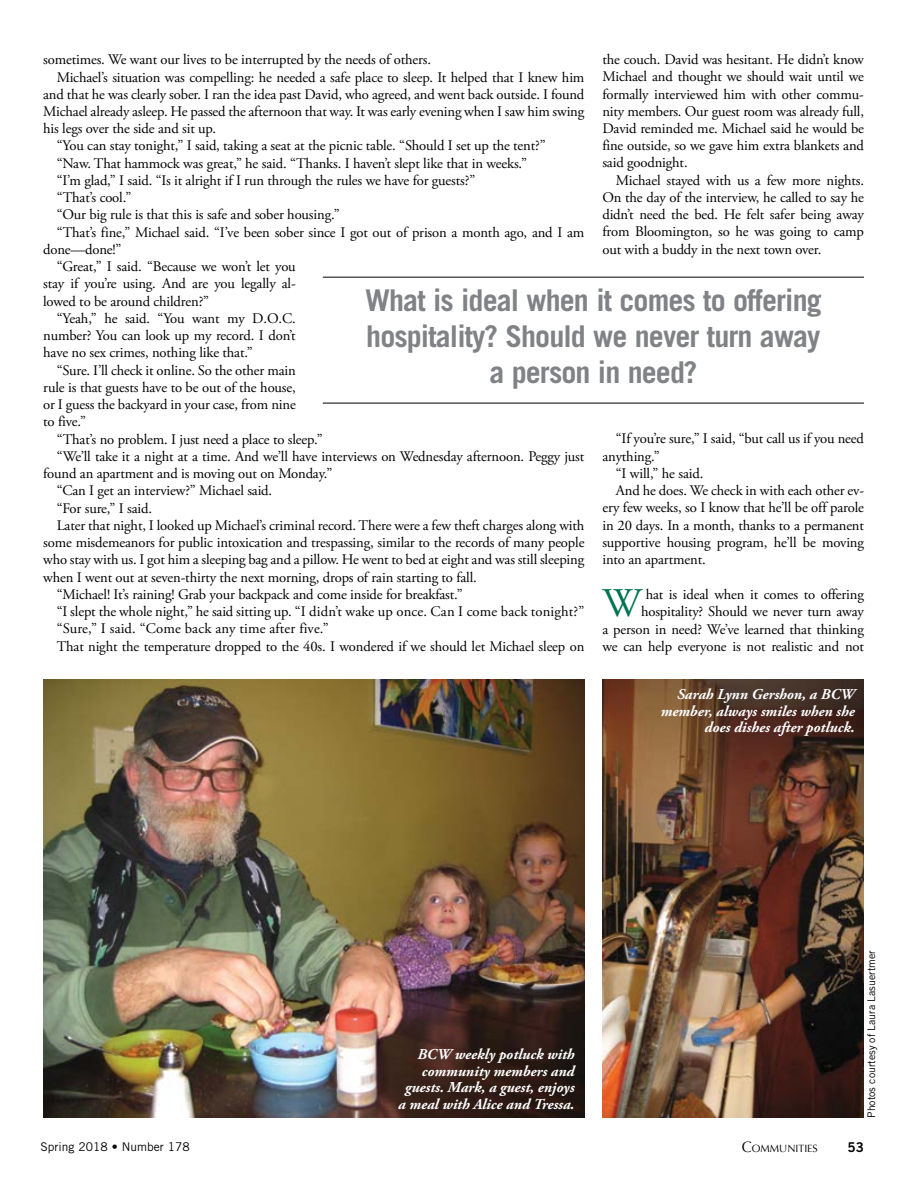
<style>
.page{position:relative;width:918px;height:1188px;background:#fff}
.page>*{position:absolute;margin:0;border:0;box-sizing:border-box;transform-origin:0 0}
.t1{font:40.65px "Adobe Garamond Pro";color:#007452}
.t2{font:700 30px/36px "Trade Gothic";letter-spacing:-.03em;color:#808285;text-align:center}
.t3{font:italic 700 15px/16.5px "Adobe Garamond Pro";color:#fff;text-align:right}
.t4{font:14.7px/17.2px "Adobe Garamond Pro";letter-spacing:-.01em;color:#000;text-align:justify}
.t5{font:14.7px "Adobe Garamond Pro";letter-spacing:.01em;color:#000}
.t6{font:13.5px "Trade Gothic Bold Two";color:#000}
.t7{font:12px "Trade Gothic";color:#000}
.t8{font:10.5px "Trade Gothic";color:#000}
.t9{font:10.5px "Optima";color:#000}
.s1{font-size:15px}
</style>
<div class="page">
<img style="left:43px;top:680px;width:541px;height:437px">
<img style="left:602px;top:680px;width:262px;height:437px">
<hr style="left:323px;top:277px;width:541px;height:1px;background:#000">
<hr style="left:323px;top:403px;width:541px;height:1px;background:#000">
<p class="t4" style="left:602px;top:51px;width:263px">the couch. David was hesitant. He didn’t know Michael and thought we should wait until we formally interviewed him with other commu&shy;nity members. Our guest room was already full, David reminded me. Michael said he would be fine outside, so we gave him extra blankets and said goodnight.</p>
<p class="t4" style="left:602px;top:172px;width:263px;text-indent:13px">Michael stayed with us a few more nights.<br>On the day of the interview, he called to say he didn’t need the bed. He felt safer being away from Bloomington, so he was going to camp out with a buddy in the next town over.</p>
<p class="t4" style="left:43px;top:52px;width:389px">sometimes. We want our lives to be interrupted by the needs of others.</p>
<p class="t4" style="left:57px;top:69px;width:529px">Michael’s situation was compelling: he needed a safe place to sleep. It helped that I knew him</p>
<p class="t4" style="left:43px;top:86px;width:543px">and that he was clearly sober. I ran the idea past David, who agreed, and went back outside. I found</p>
<p class="t4" style="left:43px;top:103px;width:543px">Michael already asleep. He passed the afternoon that way. It was early evening when I saw him swing</p>
<p class="t4" style="left:43px;top:120px;width:175px">his legs over the side and sit up.</p>
<p class="t4" style="left:57px;top:138px;width:490px">“You can stay tonight,” I said, taking a seat at the picnic table. “Should I set up the tent?”</p>
<p class="t4" style="left:57px;top:155px;width:472px">“Naw. That hammock was great,” he said. “Thanks. I haven’t slept like that in weeks.”</p>
<p class="t4" style="left:57px;top:172px;width:420px">“I’m glad,” I said. “Is it alright if I run through the rules we have for guests?”</p>
<p class="t4" style="left:57px;top:189px;width:76px">“That’s cool.”</p>
<p class="t4" style="left:57px;top:207px;width:284px">“Our big rule is that this is safe and sober housing.”</p>
<p class="t4" style="left:57px;top:224px;width:529px">“That’s fine,” Michael said. “I’ve been sober since I got out of prison a month ago, and I am</p>
<p class="t4" style="left:43px;top:241px;width:80px">done—done!”</p>
<p class="t4" style="left:57px;top:258px;width:241px">“Great,” I said. “Because we won’t let you</p>
<p class="t4" style="left:43px;top:276px;width:254px">stay if you’re using. And are you legally al-</p>
<p class="t4" style="left:43px;top:293px;width:167px">lowed to be around children?”</p>
<p class="t4" style="left:57px;top:310px;width:241px">“Yeah,” he said. “You want my D.O.C.</p>
<p class="t4" style="left:43px;top:327px;width:254px">number? You can look up my record. I don’t</p>
<p class="t4" style="left:43px;top:345px;width:211px">have no sex crimes, nothing like that.”</p>
<p class="t4" style="left:57px;top:362px;width:241px">“Sure. I’ll check it online. So the other main</p>
<p class="t4" style="left:43px;top:379px;width:254px">rule is that guests have to be out of the house,</p>
<p class="t4" style="left:43px;top:396px;width:254px">or I guess the backyard in your case, from nine</p>
<p class="t4" style="left:43px;top:414px;width:44px">to five.”</p>
<p class="t4" style="left:57px;top:431px;width:268px">“That’s no problem. I just need a place to sleep.”</p>
<p class="t4" style="left:57px;top:448px;width:529px">“We’ll take it a night at a time. And we’ll have interviews on Wednesday afternoon. Peggy just</p>
<p class="t4" style="left:43px;top:465px;width:291px">found an apartment and is moving out on Monday.”</p>
<p class="t4" style="left:57px;top:483px;width:217px">“Can I get an interview?” Michael said.</p>
<p class="t4" style="left:57px;top:500px;width:97px">“For sure,” I said.</p>
<p class="t4" style="left:57px;top:517px;width:529px">Later that night, I looked up Michael’s criminal record. There were a few theft charges along with</p>
<p class="t4" style="left:43px;top:534px;width:543px">some misdemeanors for public intoxication and trespassing, similar to the records of many people</p>
<p class="t4" style="left:43px;top:552px;width:543px">who stay with us. I got him a sleeping bag and a pillow. He went to bed at eight and was still sleeping</p>
<p class="t4" style="left:43px;top:569px;width:435px">when I went out at seven-thirty the next morning, drops of rain starting to fall.</p>
<p class="t4" style="left:57px;top:586px;width:408px">“Michael! It’s raining! Grab your backpack and come inside for breakfast.”</p>
<p class="t5" style="left:57px;top:603px;width:529px">“I slept the whole night,” he said sitting up. “I didn’t wake up once. Can I come back tonight?”</p>
<p class="t4" style="left:57px;top:621px;width:274px">“Sure,” I said. “Come back any time after five.”</p>
<p class="t4" style="left:57px;top:638px;width:529px">That night the temperature dropped to the 40s. I wondered if we should let Michael sleep on</p>
<h2 class="t2" style="left:365px;top:282px;width:458px">What is ideal when it comes to offering hospitality? Should we never turn away a person in need?</h2>
<p class="t4" style="left:616px;top:431px;width:250px">“If you’re sure,” I said, “but call us if you need</p>
<p class="t4" style="left:602px;top:448px;width:59px">anything.”</p>
<p class="t4" style="left:616px;top:465px;width:89px">“I will,” he said.</p>
<p class="t4" style="left:616px;top:482px;width:250px">And he does. We check in with each other ev-</p>
<p class="t4" style="left:602px;top:500px;width:263px">ery few weeks, so I know that he’ll be off parole</p>
<p class="t4" style="left:602px;top:517px;width:263px">in 20 days. In a month, thanks to a permanent</p>
<p class="t4" style="left:602px;top:534px;width:263px">supportive housing program, he’ll be moving</p>
<p class="t4" style="left:602px;top:551px;width:105px">into an apartment.</p>
<h1 class="t1" style="left:602px;top:579px;width:41px">W</h1>
<p class="t4" style="left:602px;top:586px;width:263px;text-align:right">hat is ideal when it comes to offering hospitality? Should we never turn away<br>a person in need? We’ve learned that thinking we can help everyone is not realistic and not</p>
<p class="t3" style="left:661px;top:687px;width:195px">Sarah Lynn Gershon, a BCW member, always smiles when she does dishes after potluck.</p>
<p class="t3" style="left:398px;top:1046px;width:178px">BCW weekly potluck with community members and guests. Mark, a guest, enjoys a meal with Alice and Tressa.</p>
<p class="t8" style="left:865px;top:1118px;width:169px;rotate:-90deg">Photos courtesy of Laura Lasuertmer</p>
<p class="t7" style="left:40px;top:1140px;width:151px">Spring 2018 • Number 178</p>
<p class="t9" style="left:742px;top:1142px;width:77px"><span class="s1">C</span>OMMUNITIES</p>
<p class="t6" style="left:848px;top:1139px;width:18px">53</p>
</div>
